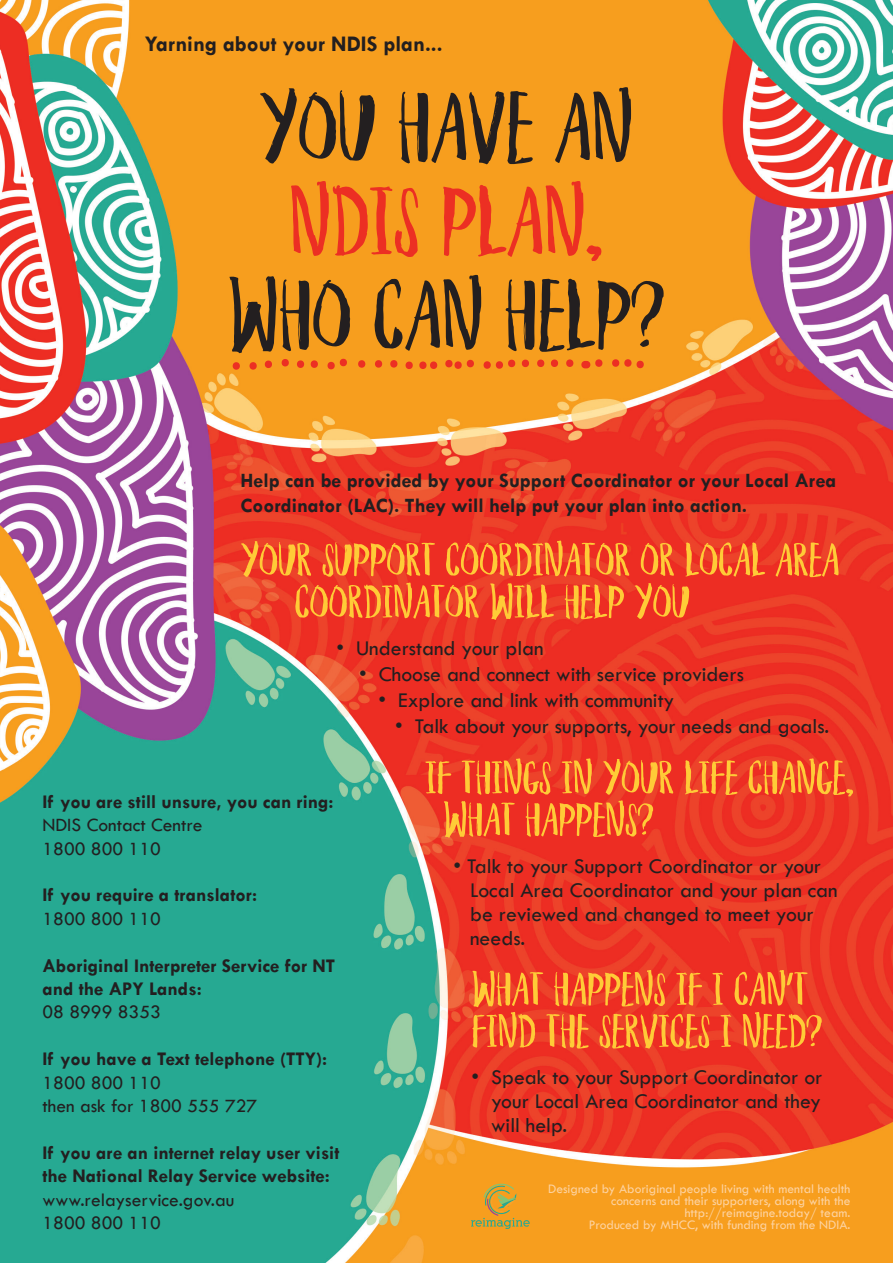
<style>
.page{position:relative;width:893px;height:1263px;background:#fff}
.page>*{position:absolute;margin:0;border:0;box-sizing:border-box;transform-origin:0 0}
.t1{font:157.8px "Houseplant DEMO";color:#231f20}
.t2{font:157.8px "Houseplant DEMO";color:#ec2f23}
.t3{font:75px "Houseplant DEMO";color:#ffcb37}
.t4{font:700 22.5px "Tw Cen";color:#231f20}
.t5{font:21.75px/24px "Tw Cen";color:#231f20}
.t6{font:700 20.55px/24.6px "Tw Cen";color:#231f20}
.t7{font:700 19.5px/23.4px "Tw Cen";color:#231f20}
.t8{font:19.5px/23.4px "Tw Cen";color:#231f20}
.t9{font:13.5px/12px "Tw Cen";color:#fdd29f;text-align:right}
</style>
<div class="page">
<img style="left:0;top:0;width:893px;height:1263px">
<svg style="left:471px;top:1179px;width:59px;height:50px"></svg>
<svg style="left:611px;top:359px;width:34px;height:9px"></svg>
<svg style="left:581px;top:359px;width:23px;height:9px"></svg>
<svg style="left:565px;top:359px;width:10px;height:8px"></svg>
<svg style="left:536px;top:359px;width:23px;height:8px"></svg>
<svg style="left:482px;top:360px;width:48px;height:9px"></svg>
<svg style="left:444px;top:360px;width:31px;height:9px"></svg>
<svg style="left:389px;top:360px;width:49px;height:9px"></svg>
<svg style="left:374px;top:360px;width:9px;height:8px"></svg>
<svg style="left:357px;top:360px;width:10px;height:8px"></svg>
<svg style="left:326px;top:359px;width:22px;height:10px"></svg>
<svg style="left:296px;top:360px;width:23px;height:8px"></svg>
<svg style="left:280px;top:359px;width:10px;height:7px"></svg>
<svg style="left:264px;top:361px;width:9px;height:7px"></svg>
<svg style="left:248px;top:362px;width:10px;height:8px"></svg>
<svg style="left:231px;top:362px;width:10px;height:8px"></svg>
<p class="t4" style="left:145px;top:31px;width:299px">Yarning about your NDIS plan...</p>
<h1 class="t1" style="left:259px;top:14px;width:375px">YOU HAVE AN</h1>
<h1 class="t2" style="left:289px;top:108px;width:315px">NDIS PLAN,</h1>
<h1 class="t1" style="left:228px;top:202px;width:438px">WHO CAN HELP?</h1>
<p class="t6" style="left:241px;top:468px;width:597px">Help can be provided by your Support Coordinator or your Local Area<br>Coordinator (LAC). They will help put your plan into action.</p>
<h2 class="t3" style="left:241px;top:506px;width:600px">YOUR SUPPORT COORDINATOR OR LOCAL AREA</h2>
<h2 class="t3" style="left:295px;top:548px;width:397px">COORDINATOR WILL HELP YOU</h2>
<p class="t5" style="left:337px;top:636px;width:209px">• Understand your plan</p>
<p class="t5" style="left:359px;top:662px;width:386px">• Choose and connect with service providers</p>
<p class="t5" style="left:379px;top:688px;width:297px">• Explore and link with community</p>
<p class="t5" style="left:395px;top:714px;width:436px">• Talk about your supports, your needs and goals.</p>
<h2 class="t3" style="left:425px;top:724px;width:430px">IF THINGS IN YOUR LIFE CHANGE,</h2>
<h2 class="t3" style="left:443px;top:766px;width:212px">WHAT HAPPENS?</h2>
<p class="t5" style="left:470px;top:854px;width:369px;text-indent:-17px">• Talk to your Support Coordinator or your<br>Local Area Coordinator and your plan can be reviewed and changed to meet your needs.</p>
<h2 class="t3" style="left:472px;top:935px;width:338px">WHAT HAPPENS IF I CAN’T</h2>
<h2 class="t3" style="left:472px;top:977px;width:352px">FIND THE SERVICES I NEED?</h2>
<p class="t5" style="left:491px;top:1065px;width:333px;text-align:justify;text-indent:-20px">• Speak to your Support Coordinator or your Local Area Coordinator and they will help.</p>
<p class="t7" style="left:43px;top:789px;width:293px">If you are still unsure, you can ring:</p>
<p class="t8" style="left:43px;top:813px;width:162px">NDIS Contact Centre<br>1800 800 110</p>
<p class="t7" style="left:43px;top:883px;width:216px">If you require a translator:</p>
<p class="t8" style="left:43px;top:907px;width:120px">1800 800 110</p>
<p class="t7" style="left:43px;top:953px;width:294px">Aboriginal Interpreter Service for NT and the APY Lands:</p>
<p class="t8" style="left:43px;top:1000px;width:120px">08 8999 8353</p>
<p class="t7" style="left:43px;top:1047px;width:286px">If you have a Text telephone (TTY):</p>
<p class="t8" style="left:43px;top:1070px;width:216px">1800 800 110<br>then ask for 1800 555 727</p>
<p class="t7" style="left:43px;top:1140px;width:298px">If you are an internet relay user visit the National Relay Service website:</p>
<p class="t8" style="left:43px;top:1187px;width:193px">www.relayservice.gov.au<br>1800 800 110</p>
<p class="t9" style="left:548px;top:1183px;width:304px">Designed by Aboriginal people living with mental health concerns and their supporters, along with the http://reimagine.today/ team.<br>Produced by MHCC, with funding from the NDIA.</p>
</div>
